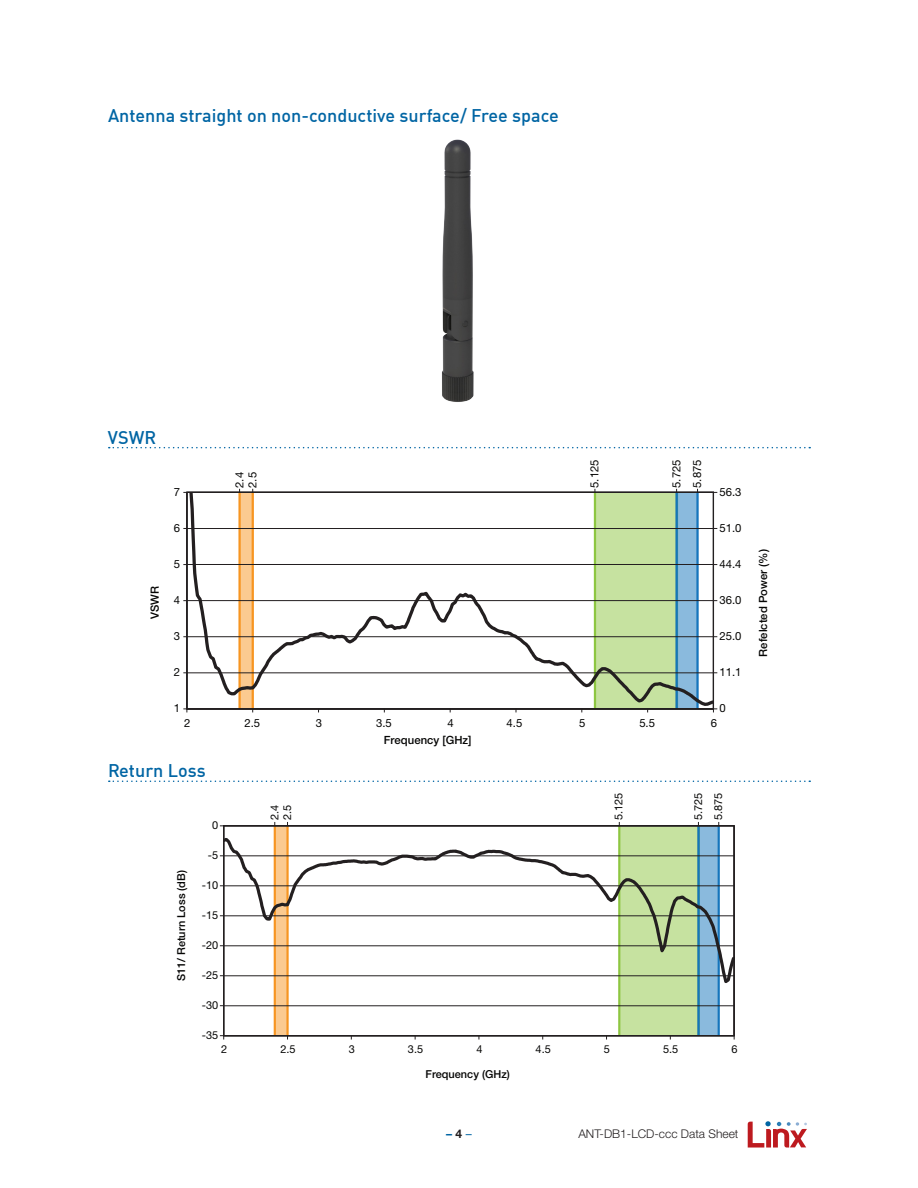
<style>
.page{position:relative;width:918px;height:1188px;background:#fff}
.page>*{position:absolute;margin:0;border:0;box-sizing:border-box;transform-origin:0 0}
.Heading_1{font:500 18px "DIN Offc";color:#0065a4}
.Heading_2{font:500 18px "DIN Offc";color:#0065a4}
.t1{font:300 12px "Helvetica Neue";color:#231f20}
.t2{font:700 12px "Helvetica Neue";color:#0065a4}
.t3{font:11.25px/13px "Helvetica Neue";color:#050504}
.t4{font:500 11.25px "Helvetica Neue";color:#050504}
.t5{font:10.95px/12.6px "Helvetica Neue";color:#050504}
.t6{font:500 10.95px "Helvetica Neue";color:#050504}
.s1{color:#231f20}
.s2{font-weight:400}
</style>
<div class="page">
<svg style="left:748px;top:1121px;width:59px;height:27px"></svg>
<img style="left:442px;top:139px;width:32px;height:263px">
<svg style="left:109px;top:447px;width:701px;height:1px"></svg>
<svg style="left:188px;top:494px;width:524px;height:213px"></svg>
<div style="left:186px;top:492px;width:528px;height:217px;border:1px solid #231f20"></div>
<svg style="left:109px;top:781px;width:701px;height:1px"></svg>
<div style="left:619px;top:826px;width:80px;height:210px;background:#c6e2a0"></div>
<hr style="left:618px;top:826px;width:2px;height:210px;background:#8dc641">
<svg style="left:700px;top:827px;width:18px;height:207px"></svg>
<hr style="left:718px;top:826px;width:2px;height:210px;background:#1575bc">
<hr style="left:697px;top:826px;width:3px;height:210px;background:#1575bc">
<div style="left:275px;top:826px;width:13px;height:210px;background:#fbca90"></div>
<hr style="left:274px;top:826px;width:2px;height:210px;background:#f79521">
<hr style="left:286px;top:826px;width:3px;height:210px;background:#f79521">
<hr style="left:224px;top:1005px;width:510px;height:1px;background:#231f20">
<svg style="left:225px;top:835px;width:508px;height:151px"></svg>
<div style="left:223px;top:825px;width:512px;height:211px;border:1px solid #231f20"></div>
<p class="Heading_1" style="left:108px;top:104px;width:452px">Antenna straight on non-conductive surface/ Free space</p>
<p class="Heading_2" style="left:108px;top:426px;width:50px">VSWR</p>
<p class="t4" style="left:148px;top:619px;width:34px;rotate:-90deg">VSWR</p>
<p class="t3" style="left:174px;top:485px;width:8px">7</p>
<p class="t3" style="left:233px;top:488px;width:17px;rotate:-90deg">2.4<br>2.5</p>
<p class="t3" style="left:588px;top:488px;width:30px;rotate:-90deg">5.125</p>
<p class="t3" style="left:666px;top:488px;width:30px;line-height:20.9px;rotate:-90deg">5.725<br>5.875</p>
<p class="t3" style="left:719px;top:485px;width:24px">56.3</p>
<p class="t3" style="left:174px;top:521px;width:8px">6</p>
<p class="t3" style="left:719px;top:521px;width:24px">51.0</p>
<p class="t3" style="left:174px;top:557px;width:8px">5</p>
<p class="t3" style="left:719px;top:557px;width:24px">44.4</p>
<p class="t3" style="left:174px;top:593px;width:8px">4</p>
<p class="t3" style="left:719px;top:593px;width:24px">36.0</p>
<p class="t3" style="left:174px;top:629px;width:8px">3</p>
<p class="t3" style="left:719px;top:629px;width:24px">25.0</p>
<p class="t3" style="left:174px;top:665px;width:8px">2</p>
<p class="t3" style="left:719px;top:665px;width:24px">11.1</p>
<p class="t3" style="left:174px;top:701px;width:8px">1</p>
<p class="t3" style="left:719px;top:701px;width:8px">0</p>
<p class="t3" style="left:184px;top:716px;width:8px">2</p>
<p class="t3" style="left:245px;top:716px;width:17px">2.5</p>
<p class="t3" style="left:316px;top:716px;width:8px">3</p>
<p class="t3" style="left:376px;top:716px;width:17px">3.5</p>
<p class="t3" style="left:448px;top:716px;width:8px">4</p>
<p class="t3" style="left:507px;top:716px;width:17px">4.5</p>
<p class="t3" style="left:579px;top:716px;width:8px">5</p>
<p class="t3" style="left:639px;top:716px;width:17px">5.5</p>
<p class="t3" style="left:711px;top:716px;width:8px">6</p>
<p class="t4" style="left:384px;top:733px;width:89px">Frequency [GHz]</p>
<p class="Heading_2" style="left:108px;top:759px;width:99px">Return Loss</p>
<p class="t5" style="left:212px;top:819px;width:8px">0</p>
<p class="t6" style="left:175px;top:981px;width:113px;rotate:-90deg">S11/ Return Loss (dB)</p>
<p class="t5" style="left:208px;top:849px;width:12px">-5</p>
<p class="t5" style="left:202px;top:879px;width:18px">-10</p>
<p class="t5" style="left:202px;top:909px;width:18px">-15</p>
<p class="t5" style="left:202px;top:939px;width:18px">-20</p>
<p class="t5" style="left:202px;top:969px;width:18px">-25</p>
<p class="t5" style="left:202px;top:998px;width:18px">-30</p>
<p class="t5" style="left:202px;top:1028px;width:18px">-35</p>
<p class="t5" style="left:268px;top:820px;width:17px;rotate:-90deg">2.4<br>2.5</p>
<p class="t5" style="left:612px;top:820px;width:29px;rotate:-90deg">5.125</p>
<p class="t5" style="left:688px;top:820px;width:29px;line-height:20.1px;rotate:-90deg">5.725<br>5.875</p>
<p class="t5" style="left:221px;top:1043px;width:8px">2</p>
<p class="t5" style="left:280px;top:1043px;width:17px">2.5</p>
<p class="t5" style="left:349px;top:1043px;width:8px">3</p>
<p class="t5" style="left:408px;top:1043px;width:17px">3.5</p>
<p class="t5" style="left:476px;top:1043px;width:8px">4</p>
<p class="t5" style="left:536px;top:1043px;width:17px">4.5</p>
<p class="t5" style="left:604px;top:1043px;width:8px">5</p>
<p class="t5" style="left:663px;top:1043px;width:17px">5.5</p>
<p class="t5" style="left:732px;top:1043px;width:8px">6</p>
<p class="t6" style="left:426px;top:1067px;width:86px">Frequency (GHz)</p>
<p class="t4" style="left:757px;top:657px;width:109px;rotate:-90deg">Refelcted Power (%)</p>
<p class="t2" style="left:446px;top:1126px;width:27px">– <span class="s1">4</span> <span class="s2">–</span></p>
<p class="t1" style="left:578px;top:1126px;width:162px">ANT-DB1-LCD-ccc Data Sheet</p>
</div>
